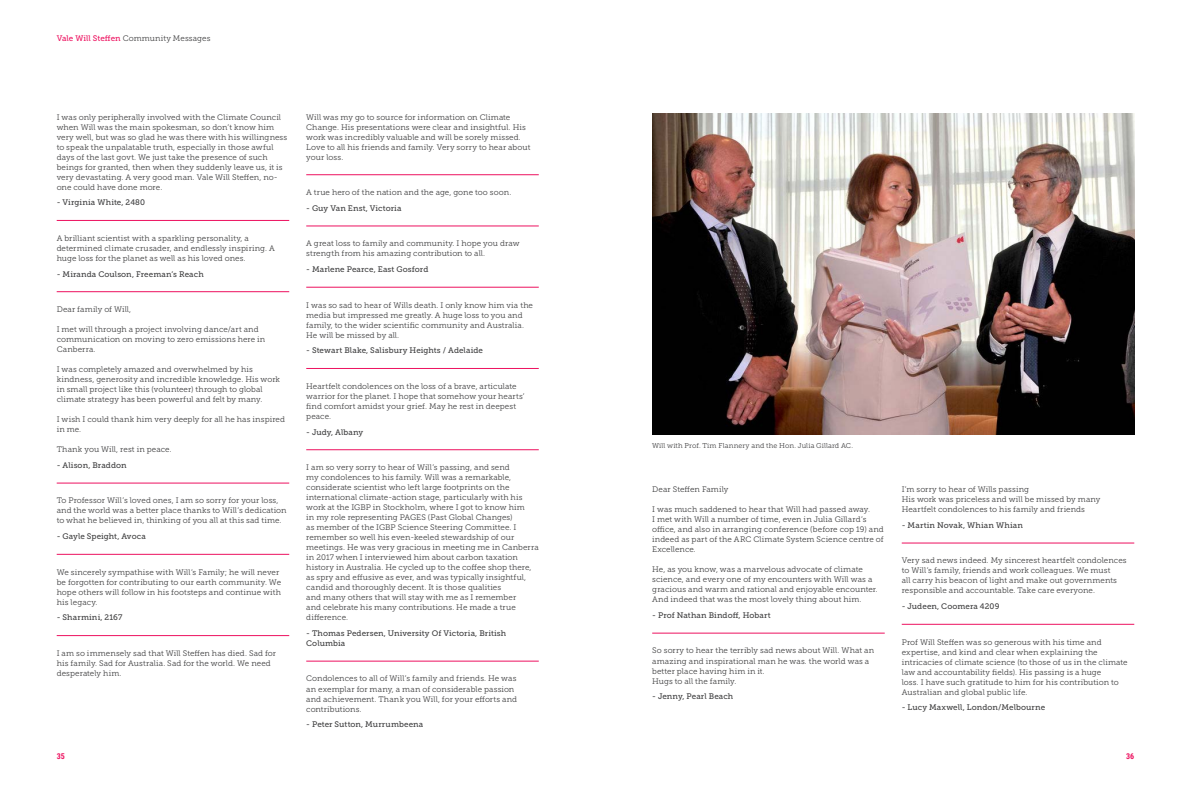
<style>
.page{position:relative;width:1191px;height:786px;background:#fff}
.page>*{position:absolute;margin:0;border:0;box-sizing:border-box;transform-origin:0 0}
.Will_Steffen_-_Parag{font:8px/10px "Museo Slab 300";letter-spacing:.01em;color:#3e3e3f}
.Will_Steffen_-_2nd_l{font:8px/10px "Museo Slab 500";letter-spacing:.01em;color:#3e3e3f}
.t1{font:700 8px "Roboto Condensed";color:#ed115f}
.Body{font:7px "Museo Slab 300";letter-spacing:.01em;color:#3e3e3f}
.s1{font-family:"Museo Slab 500";color:#ed115f}
</style>
<div class="page">
<hr style="left:57px;top:220px;width:232px;height:1px;background:#ed115f">
<hr style="left:57px;top:291px;width:232px;height:1px;background:#ed115f">
<hr style="left:57px;top:482px;width:232px;height:1px;background:#ed115f">
<hr style="left:57px;top:553px;width:232px;height:1px;background:#ed115f">
<hr style="left:57px;top:634px;width:232px;height:1px;background:#ed115f">
<hr style="left:306px;top:174px;width:233px;height:1px;background:#ed115f">
<hr style="left:306px;top:225px;width:233px;height:1px;background:#ed115f">
<hr style="left:306px;top:286px;width:233px;height:1px;background:#ed115f">
<hr style="left:306px;top:368px;width:233px;height:1px;background:#ed115f">
<hr style="left:306px;top:449px;width:233px;height:1px;background:#ed115f">
<hr style="left:306px;top:660px;width:233px;height:1px;background:#ed115f">
<hr style="left:652px;top:632px;width:232px;height:1px;background:#ed115f">
<hr style="left:901px;top:542px;width:233px;height:1px;background:#ed115f">
<hr style="left:901px;top:623px;width:233px;height:1px;background:#ed115f">
<img style="left:652px;top:113px;width:482px;height:321px">
<p class="Will_Steffen_-_Parag" style="left:57px;top:33px;width:155px"><span class="s1">Vale Will Steffen</span> Community Messages</p>
<p class="Will_Steffen_-_Parag" style="left:57px;top:112px;width:232px">I was only peripherally involved with the Climate Council when Will was the main spokesman, so don’t know him very well, but was so glad he was there with his willingness to speak the unpalatable truth, especially in those awful days of the last govt. We just take the presence of such beings for granted, then when they suddenly leave us, it is very devastating. A very good man. Vale Will Steffen, no&shy;one could have done more.</p>
<p class="Will_Steffen_-_2nd_l" style="left:57px;top:197px;width:90px">- Virginia White, 2480</p>
<p class="Will_Steffen_-_Parag" style="left:57px;top:233px;width:220px">A brilliant scientist with a sparkling personality, a determined climate crusader, and endlessly inspiring. A huge loss for the planet as well as his loved ones.</p>
<p class="Will_Steffen_-_2nd_l" style="left:57px;top:269px;width:149px">- Miranda Coulson, Freeman’s Reach</p>
<p class="Will_Steffen_-_Parag" style="left:57px;top:304px;width:76px">Dear family of Will,</p>
<p class="Will_Steffen_-_Parag" style="left:57px;top:324px;width:210px">I met will through a project involving dance/art and communication on moving to zero emissions here in<br>Canberra.</p>
<p class="Will_Steffen_-_Parag" style="left:57px;top:364px;width:225px">I was completely amazed and overwhelmed by his kindness, generosity and incredible knowledge. His work in small project like this (volunteer) through to global climate strategy has been powerful and felt by many.</p>
<p class="Will_Steffen_-_Parag" style="left:57px;top:414px;width:230px">I wish I could thank him very deeply for all he has inspired in me.</p>
<p class="Will_Steffen_-_Parag" style="left:57px;top:444px;width:116px">Thank you Will, rest in peace.</p>
<p class="Will_Steffen_-_2nd_l" style="left:57px;top:460px;width:71px">- Alison, Braddon</p>
<p class="Will_Steffen_-_Parag" style="left:57px;top:495px;width:231px">To Professor Will’s loved ones, I am so sorry for your loss, and the world was a better place thanks to Will’s dedication to what he believed in, thinking of you all at this sad time.</p>
<p class="Will_Steffen_-_2nd_l" style="left:57px;top:531px;width:91px">- Gayle Speight, Avoca</p>
<p class="Will_Steffen_-_Parag" style="left:57px;top:566px;width:226px">We sincerely sympathise with Will’s Family; he will never be forgotten for contributing to our earth community. We hope others will follow in his footsteps and continue with his legacy.</p>
<p class="Will_Steffen_-_2nd_l" style="left:57px;top:612px;width:67px">- Sharmini, 2167</p>
<p class="Will_Steffen_-_Parag" style="left:57px;top:648px;width:221px">I am so immensely sad that Will Steffen has died. Sad for his family. Sad for Australia. Sad for the world. We need desperately him.</p>
<p class="Will_Steffen_-_Parag" style="left:306px;top:112px;width:226px">Will was my go to source for information on Climate Change. His presentations were clear and insightful. His work was incredibly valuable and will be sorely missed.<br>Love to all his friends and family. Very sorry to hear about your loss.</p>
<p class="Will_Steffen_-_Parag" style="left:306px;top:187px;width:206px">A true hero of the nation and the age, gone too soon.</p>
<p class="Will_Steffen_-_2nd_l" style="left:306px;top:203px;width:97px">- Guy Van Enst, Victoria</p>
<p class="Will_Steffen_-_Parag" style="left:306px;top:238px;width:215px">A great loss to family and community. I hope you draw strength from his amazing contribution to all.</p>
<p class="Will_Steffen_-_2nd_l" style="left:306px;top:264px;width:124px">- Marlene Pearce, East Gosford</p>
<p class="Will_Steffen_-_Parag" style="left:306px;top:300px;width:228px">I was so sad to hear of Wills death. I only know him via the media but impressed me greatly. A huge loss to you and family, to the wider scientific community and Australia.<br>He will be missed by all.</p>
<p class="Will_Steffen_-_2nd_l" style="left:306px;top:345px;width:178px">- Stewart Blake, Salisbury Heights / Adelaide</p>
<p class="Will_Steffen_-_Parag" style="left:306px;top:381px;width:220px">Heartfelt condolences on the loss of a brave, articulate warrior for the planet. I hope that somehow your hearts’ find comfort amidst your grief. May he rest in deepest peace.</p>
<p class="Will_Steffen_-_2nd_l" style="left:306px;top:426px;width:59px">- Judy, Albany</p>
<p class="Will_Steffen_-_Parag" style="left:306px;top:462px;width:234px">I am so very sorry to hear of Will’s passing, and send<br>my condolences to his family. Will was a remarkable, considerate scientist who left large footprints on the international climate-action stage, particularly with his work at the IGBP in Stockholm, where I got to know him<br>in my role representing PAGES (Past Global Changes)<br>as member of the IGBP Science Steering Committee. I remember so well his even-keeled stewardship of our meetings. He was very gracious in meeting me in Canberra in 2017 when I interviewed him about carbon taxation history in Australia. He cycled up to the coffee shop there, as spry and effusive as ever, and was typically insightful, candid and thoroughly decent. It is those qualities<br>and many others that will stay with me as I remember<br>and celebrate his many contributions. He made a true difference.</p>
<p class="Will_Steffen_-_2nd_l" style="left:306px;top:628px;width:202px">- Thomas Pedersen, University Of Victoria, British<br>Columbia</p>
<p class="Will_Steffen_-_Parag" style="left:306px;top:673px;width:212px">Condolences to all of Will’s family and friends. He was an exemplar for many, a man of considerable passion and achievement. Thank you Will, for your efforts and contributions.</p>
<p class="Will_Steffen_-_2nd_l" style="left:306px;top:719px;width:119px">- Peter Sutton, Murrumbeena</p>
<p class="Body" style="left:652px;top:442px;width:202px">Will with Prof. Tim Flannery and the Hon. Julia Gillard AC.</p>
<p class="Will_Steffen_-_Parag" style="left:652px;top:484px;width:78px">Dear Steffen Family</p>
<p class="Will_Steffen_-_Parag" style="left:652px;top:504px;width:233px">I was much saddened to hear that Will had passed away.<br>I met with Will a number of time, even in Julia Gillard’s office, and also in arranging conference (before cop 19) and indeed as part of the ARC Climate System Science centre of Excellence.</p>
<p class="Will_Steffen_-_Parag" style="left:652px;top:564px;width:227px">He, as you know, was a marvelous advocate of climate science, and every one of my encounters with Will was a gracious and warm and rational and enjoyable encounter.<br>And indeed that was the most lovely thing about him.</p>
<p class="Will_Steffen_-_2nd_l" style="left:652px;top:610px;width:120px">- Prof Nathan Bindoff, Hobart</p>
<p class="Will_Steffen_-_Parag" style="left:652px;top:645px;width:223px">So sorry to hear the terribly sad news about Will. What an amazing and inspirational man he was. the world was a better place having him in it.<br>Hugs to all the family.</p>
<p class="Will_Steffen_-_2nd_l" style="left:652px;top:691px;width:83px">- Jenny, Pearl Beach</p>
<p class="Will_Steffen_-_Parag" style="left:901px;top:484px;width:200px">I’m sorry to hear of Wills passing<br>His work was priceless and will be missed by many<br>Heartfelt condolences to his family and friends</p>
<p class="Will_Steffen_-_2nd_l" style="left:901px;top:520px;width:123px">- Martin Novak, Whian Whian</p>
<p class="Will_Steffen_-_Parag" style="left:901px;top:555px;width:226px">Very sad news indeed. My sincerest heartfelt condolences to Will’s family, friends and work colleagues. We must<br>all carry his beacon of light and make out governments responsible and accountable. Take care everyone.</p>
<p class="Will_Steffen_-_2nd_l" style="left:901px;top:601px;width:99px">- Judeen, Coomera 4209</p>
<p class="Will_Steffen_-_Parag" style="left:901px;top:636px;width:227px">Prof Will Steffen was so generous with his time and expertise, and kind and clear when explaining the intricacies of climate science (to those of us in the climate law and accountability fields). His passing is a huge<br>loss. I have such gratitude to him for his contribution to Australian and global public life.</p>
<p class="Will_Steffen_-_2nd_l" style="left:901px;top:702px;width:145px">- Lucy Maxwell, London/Melbourne</p>
<p class="t1" style="left:57px;top:750px;width:10px">35</p>
<p class="t1" style="left:1126px;top:750px;width:10px">36</p>
</div>
